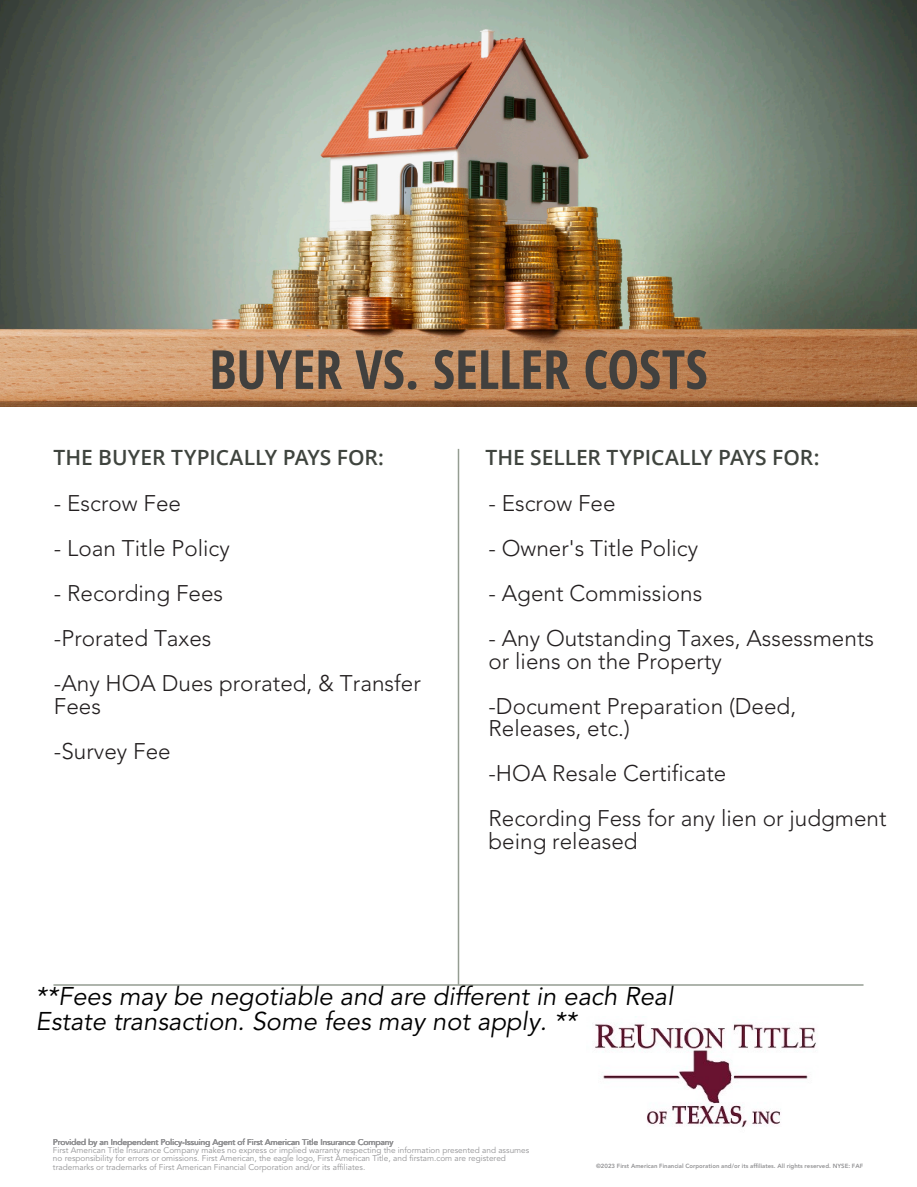
<style>
.page{position:relative;width:917px;height:1187px;background:#fff}
.page>*{position:absolute;margin:0;border:0;box-sizing:border-box;transform-origin:0 0}
.t1{font:700 condensed 54px "Open Sans";letter-spacing:-.005em;color:#41403e}
.t2{font:italic 25.5px/25.5px "Avenir LT Std";color:#000}
.t3{font:300 22.5px/45px "Avenir LT Std";color:#231f20}
.t4{font:600 21px "Open Sans";color:#3f443e}
.t5{font:8.25px/8.2px "Avenir LT Std";color:#939395}
.t6{font:800 6px "Avenir LT Std";color:#939395}
</style>
<div class="page">
<img style="left:0;top:0;width:917px;height:359px">
<img style="left:0;top:359px;width:917px;height:48px">
<hr style="left:458px;top:449px;width:1px;height:536px;background:#959d92">
<hr style="left:53px;top:984px;width:810px;height:2px;background:#959d92">
<img style="left:595px;top:1016px;width:221px;height:112px">
<h1 class="t1" style="left:209px;top:332px;width:500px">BUYER VS. SELLER COSTS</h1>
<h3 class="t4" style="left:53px;top:443px;width:332px">THE BUYER TYPICALLY PAYS FOR:</h3>
<h3 class="t4" style="left:485px;top:443px;width:335px">THE SELLER TYPICALLY PAYS FOR:</h3>
<h3 class="t3" style="left:54px;top:481px;width:129px">- Escrow Fee</h3>
<h3 class="t3" style="left:54px;top:526px;width:177px">- Loan Title Policy</h3>
<h3 class="t3" style="left:54px;top:571px;width:368px">- Recording Fees<br>-Prorated Taxes<br>-Any HOA Dues prorated, &amp; Transfer</h3>
<h3 class="t3" style="left:54px;top:683px;width:118px">Fees -Survey Fee</h3>
<h3 class="t3" style="left:488px;top:481px;width:129px">- Escrow Fee</h3>
<h3 class="t3" style="left:488px;top:526px;width:211px">- Owner's Title Policy</h3>
<h3 class="t3" style="left:488px;top:571px;width:215px">- Agent Commissions</h3>
<h3 class="t3" style="left:488px;top:627px;width:387px;line-height:22.5px">- Any Outstanding Taxes, Assessments or liens on the Property</h3>
<h3 class="t3" style="left:488px;top:695px;width:309px;line-height:22.5px">-Document Preparation (Deed,<br>Releases, etc.)</h3>
<h3 class="t3" style="left:488px;top:751px;width:400px">-HOA Resale Certificate<br>Recording Fess for any lien or judgment</h3>
<h3 class="t3" style="left:488px;top:818px;width:151px">being released</h3>
<h2 class="t2" style="left:36px;top:984px;width:639px">**Fees may be negotiable and are different in each Real<br>Estate transaction. Some fees may not apply. **</h2>
<p class="t5" style="left:53px;top:1138px;width:478px">Provided by an Independent Policy-Issuing Agent of First American Title Insurance Company<br>First American Title Insurance Company makes no express or implied warranty respecting the information presented and assumes no responsibility for errors or omissions. First American, the eagle logo, First American Title, and firstam.com are registered trademarks or trademarks of First American Financial Corporation and/or its affiliates.</p>
<p class="t6" style="left:596px;top:1162px;width:269px">©2023 First American Financial Corporation and/or its affiliates. All rights reserved. NYSE: FAF</p>
</div>
